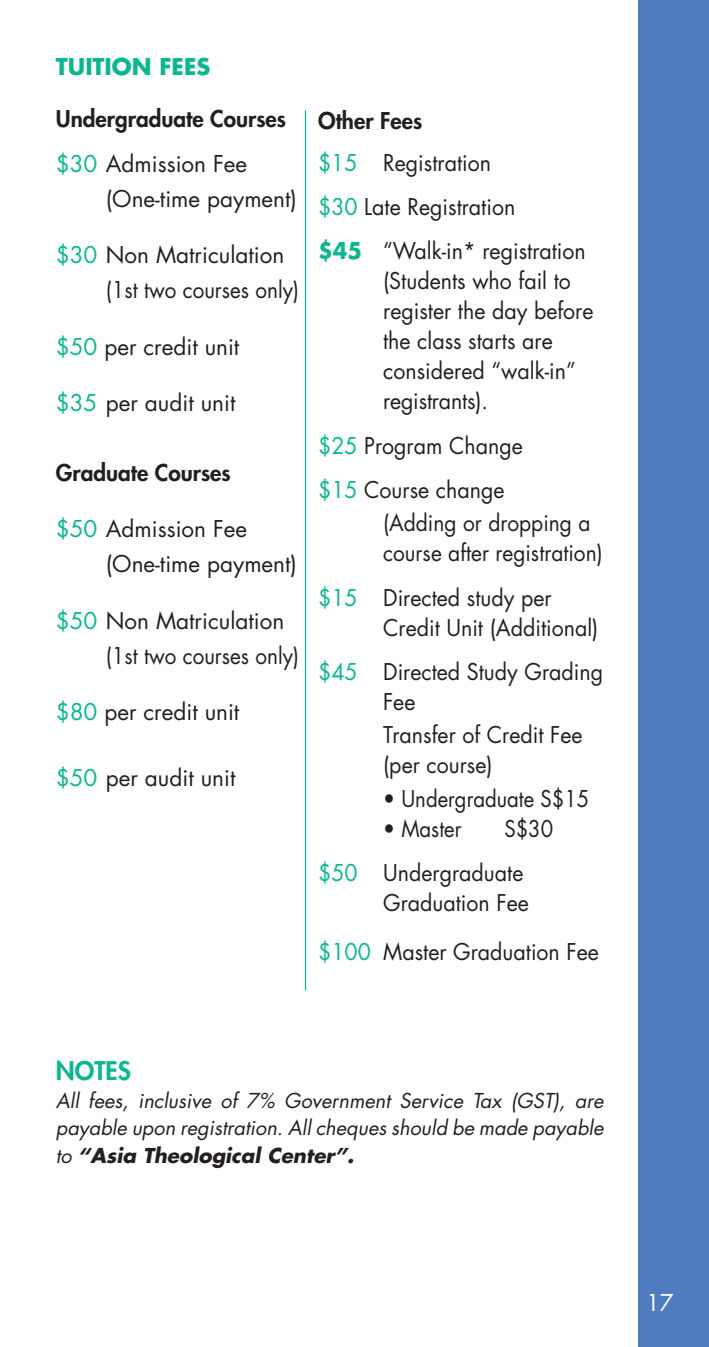
<style>
.page{position:relative;width:709px;height:1347px;background:#fff}
.page>*{position:absolute;margin:0;border:0;box-sizing:border-box;transform-origin:0 0}
.t1{font:800 25px "Futura Std";color:#0db691}
.t2{font:22.5px/30px "Futura Std";color:#231f20;scale:.95 1}
.t3{font:22.5px/35px "Futura Std";color:#231f20}
.t4{font:800 22.5px/45px "Futura Std";color:#231f20}
.t5{font:22.5px/44.2px "Futura Std";color:#231f20;scale:.9 1}
.t6{font:22.5px/30px "Futura Std";color:#231f20;scale:.93 1}
.t7{font:700 22.5px "Futura Std";color:#0db691}
.t8{font:22.5px "Futura Std";color:#fff}
.t9{font:italic 20px/27.5px "Futura Std";color:#231f20;text-align:justify}
.s1{font-weight:400;color:#0db691}
.s2{font-weight:400}
.s3{color:#0db691}
.s4{font-weight:800}
.s5{font-weight:700;color:#0db691}
.s6{font-weight:700}
</style>
<div class="page">
<div style="left:638px;top:0;width:71px;height:1346px;background:#507cbf"></div>
<hr style="left:305px;top:110px;width:1px;height:880px;background:#0db691">
<p class="t7" style="left:56px;top:52px;width:156px">TUITION FEES</p>
<p class="t4" style="left:56px;top:96px;width:232px">Undergraduate Courses <span class="s1">$30</span> <span class="s2">Admission Fee</span></p>
<p class="t3" style="left:106px;top:182px;width:193px">(One-time payment)</p>
<p class="t3" style="left:106px;top:238px;width:195px;text-indent:-50px"><span class="s3">$30</span> Non Matriculation (1st two courses only)</p>
<p class="t3" style="left:56px;top:329px;width:185px"><span class="s3">$50</span> per credit unit</p>
<p class="t3" style="left:56px;top:385px;width:181px"><span class="s3">$35</span> per audit unit</p>
<p class="t4" style="left:56px;top:450px;width:176px">Graduate Courses</p>
<p class="t3" style="left:106px;top:512px;width:193px;text-indent:-50px"><span class="s3">$50</span> Admission Fee (One-time payment)</p>
<p class="t3" style="left:106px;top:603px;width:195px;text-indent:-50px"><span class="s3">$50</span> Non Matriculation (1st two courses only)</p>
<p class="t3" style="left:56px;top:694px;width:185px"><span class="s3">$80</span> per credit unit</p>
<p class="t3" style="left:56px;top:760px;width:181px"><span class="s3">$50</span> per audit unit</p>
<p class="t2" style="left:318px;top:100px;width:183px;line-height:42px"><span class="s4">Other Fees<br></span><span class="s3">$15</span> Registration</p>
<p class="t2" style="left:318px;top:185px;width:283px;line-height:44.2px"><span class="s3">$30</span> Late Registration<br><span class="s5">$45</span> “Walk-in* registration</p>
<p class="t2" style="left:383px;top:266px;width:223px">(Students who fail to register the day before the class starts are considered “walk-in” registrants).</p>
<p class="t2" style="left:318px;top:423px;width:217px;line-height:44.2px"><span class="s3">$25</span> Program Change <span class="s3">$15</span> Course change</p>
<p class="t6" style="left:383px;top:508px;width:238px">(Adding or dropping a course after registration)</p>
<p class="t2" style="left:383px;top:582px;width:228px;text-indent:-65px"><span class="s3">$15</span> Directed study per<br>Credit Unit (Additional)</p>
<p class="t2" style="left:383px;top:657px;width:233px;text-indent:-65px"><span class="s3">$45</span> Directed Study Grading<br>Fee</p>
<p class="t2" style="left:383px;top:720px;width:211px">Transfer of Credit Fee (per course)</p>
<p class="t5" style="left:383px;top:776px;width:230px">• Undergraduate S$15</p>
<p class="t5" style="left:383px;top:806px;width:88px">• Master</p>
<p class="t5" style="left:318px;top:806px;width:263px;text-indent:186px">S$30 <span class="s3">$50</span> Undergraduate</p>
<p class="t2" style="left:318px;top:878px;width:297px;line-height:49.2px;text-align:center">Graduation Fee<br><span class="s3">$100</span> Master Graduation Fee</p>
<p class="t1" style="left:56px;top:1055px;width:77px">NOTES</p>
<p class="t9" style="left:56px;top:1086px;width:549px">All fees, inclusive of 7% Government Service Tax (GST), are payable upon registration. All cheques should be made payable to <span class="s6">“Asia Theological Center”.</span></p>
<p class="t8" style="left:646px;top:1288px;width:29px">17</p>
</div>
